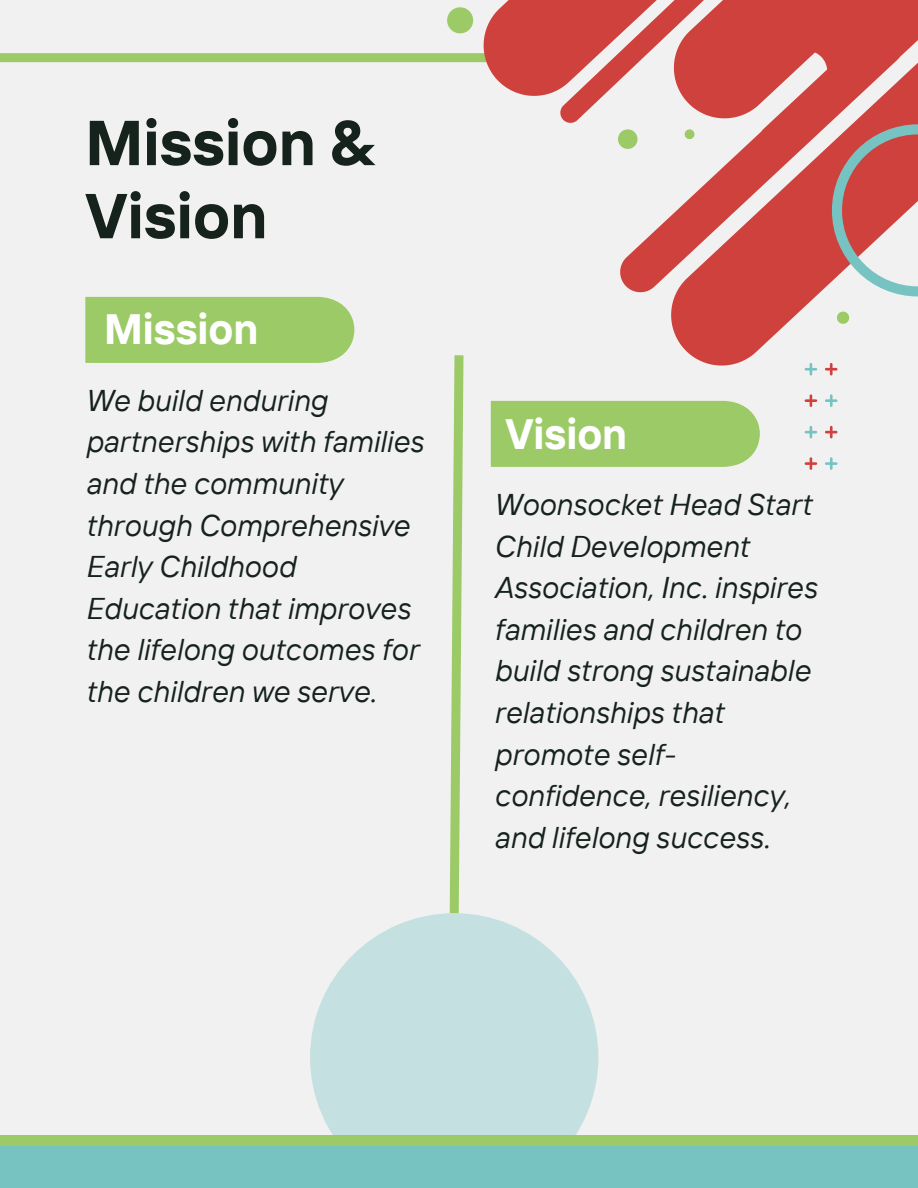
<style>
.page{position:relative;width:918px;height:1188px;background:#f1f1f1}
.page>*{position:absolute;margin:0;border:0;box-sizing:border-box;transform-origin:0 0}
.t1{font:700 63.3px/73.2px "TT Interphases";color:#16221c}
.t2{font:700 42.3px "TT Interphases";color:#fff}
.t3{font:italic 30px/41.7px "TT Interphases";color:#16221c}
</style>
<div class="page">
<div style="left:0;top:53px;width:519px;height:9px;background:#9bca67"></div>
<svg style="left:484px;top:0;width:434px;height:292px"></svg>
<svg style="left:671px;top:63px;width:247px;height:303px;fill:#cf413d"></svg>
<svg style="left:832px;top:124px;width:86px;height:172px"></svg>
<svg style="left:447px;top:7px;width:26px;height:26px"></svg>
<svg style="left:837px;top:312px;width:12px;height:12px"></svg>
<svg style="left:618px;top:129px;width:20px;height:20px"></svg>
<svg style="left:685px;top:129px;width:9px;height:10px"></svg>
<svg style="left:805px;top:457px;width:12px;height:13px"></svg>
<svg style="left:805px;top:426px;width:12px;height:12px"></svg>
<svg style="left:805px;top:394px;width:12px;height:13px"></svg>
<svg style="left:805px;top:363px;width:12px;height:12px"></svg>
<svg style="left:825px;top:457px;width:12px;height:13px"></svg>
<svg style="left:825px;top:426px;width:12px;height:12px"></svg>
<svg style="left:825px;top:394px;width:12px;height:13px"></svg>
<svg style="left:825px;top:363px;width:12px;height:12px"></svg>
<div style="left:85px;top:297px;width:269px;height:66px;background:#9bca67"></div>
<div style="left:491px;top:401px;width:269px;height:66px;background:#9bca67"></div>
<svg style="left:310px;top:913px;width:288px;height:223px;fill:#c5e0e0"></svg>
<svg style="left:445px;top:355px;width:23px;height:567px"></svg>
<svg style="left:0;top:1136px;width:918px;height:52px"></svg>
<p class="t1" style="left:85px;top:105px;width:288px">Mission &amp;<br>Vision</p>
<p class="t2" style="left:104px;top:302px;width:156px">Mission</p>
<p class="t3" style="left:85px;top:379px;width:339px">We build enduring partnerships with families and the community through Comprehensive<br>Early Childhood<br>Education that improves the lifelong outcomes for the children we serve.</p>
<h1 class="t2" style="left:505px;top:406px;width:123px">Vision</h1>
<h2 class="t3" style="left:494px;top:483px;width:324px">Woonsocket Head Start<br>Child Development<br>Association, Inc. inspires families and children to build strong sustainable relationships that promote self&shy;confidence, resiliency, and lifelong success.</h2>
</div>
